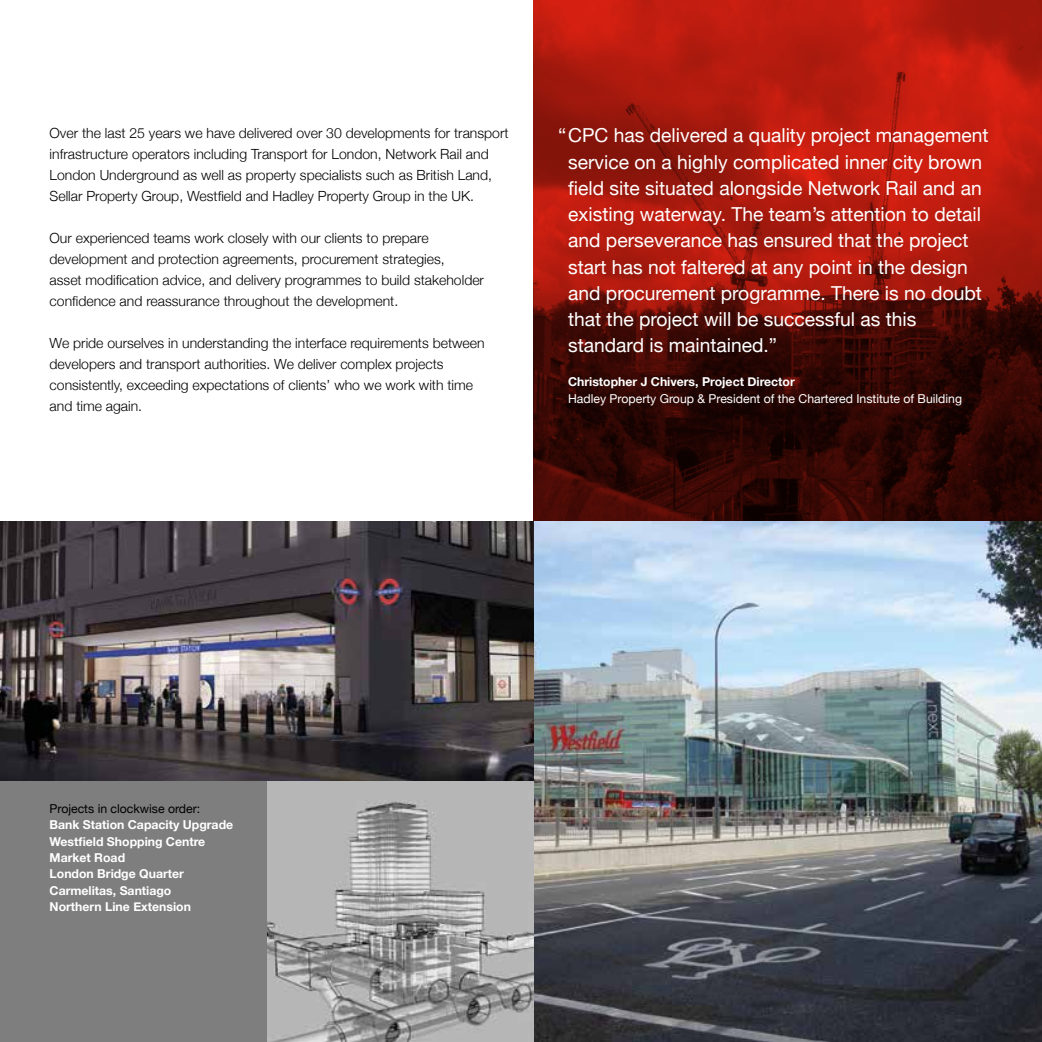
<style>
.page{position:relative;width:1042px;height:1042px;background:#fff}
.page>*{position:absolute;margin:0;border:0;box-sizing:border-box;transform-origin:0 0}
.t1{font:19.25px/26.2px "Helvetica Neue";color:#fff}
.t2{font:300 14px/21px "Helvetica Neue";color:#000}
.t3{font:700 12.25px/16.3px "Helvetica Neue";color:#fff}
.t4{font:12.25px "Helvetica Neue";color:#fff}
.t5{font:12.25px "Helvetica Neue";color:#000}
</style>
<div class="page">
<img style="left:533px;top:0;width:509px;height:521px">
<img style="left:533px;top:521px;width:509px;height:521px">
<img style="left:0;top:521px;width:533px;height:260px">
<img style="left:267px;top:781px;width:266px;height:261px">
<div style="left:0;top:781px;width:267px;height:261px;background:#7f7e7e"></div>
<p class="t2" style="left:50px;top:121px;width:460px">Over the last 25 years we have delivered over 30 developments for transport infrastructure operators including Transport for London, Network Rail and London Underground as well as property specialists such as British Land, Sellar Property Group, Westfield and Hadley Property Group in the UK.</p>
<p class="t2" style="left:50px;top:226px;width:436px">Our experienced teams work closely with our clients to prepare development and protection agreements, procurement strategies,<br>asset modification advice, and delivery programmes to build stakeholder confidence and reassurance throughout the development.</p>
<p class="t2" style="left:50px;top:331px;width:436px">We pride ourselves in understanding the interface requirements between developers and transport authorities. We deliver complex projects consistently, exceeding expectations of clients’ who we work with time and time again.</p>
<p class="t1" style="left:568px;top:123px;width:422px;text-indent:-10px">“CPC has delivered a quality project management service on a highly complicated inner city brown field site situated alongside Network Rail and an existing waterway. The team’s attention to detail and perseverance has ensured that the project start has not faltered at any point in the design and procurement programme. There is no doubt that the project will be successful as this standard is maintained.”</p>
<p class="t3" style="left:568px;top:373px;width:228px">Christopher J Chivers, Project Director</p>
<p class="t4" style="left:568px;top:390px;width:395px">Hadley Property Group &amp; President of the Chartered Institute of Building</p>
<p class="t5" style="left:50px;top:800px;width:152px">Projects in clockwise order:</p>
<p class="t3" style="left:50px;top:817px;width:185px">Bank Station Capacity Upgrade<br>Westfield Shopping Centre<br>Market Road<br>London Bridge Quarter<br>Carmelitas, Santiago<br>Northern Line Extension</p>
</div>
